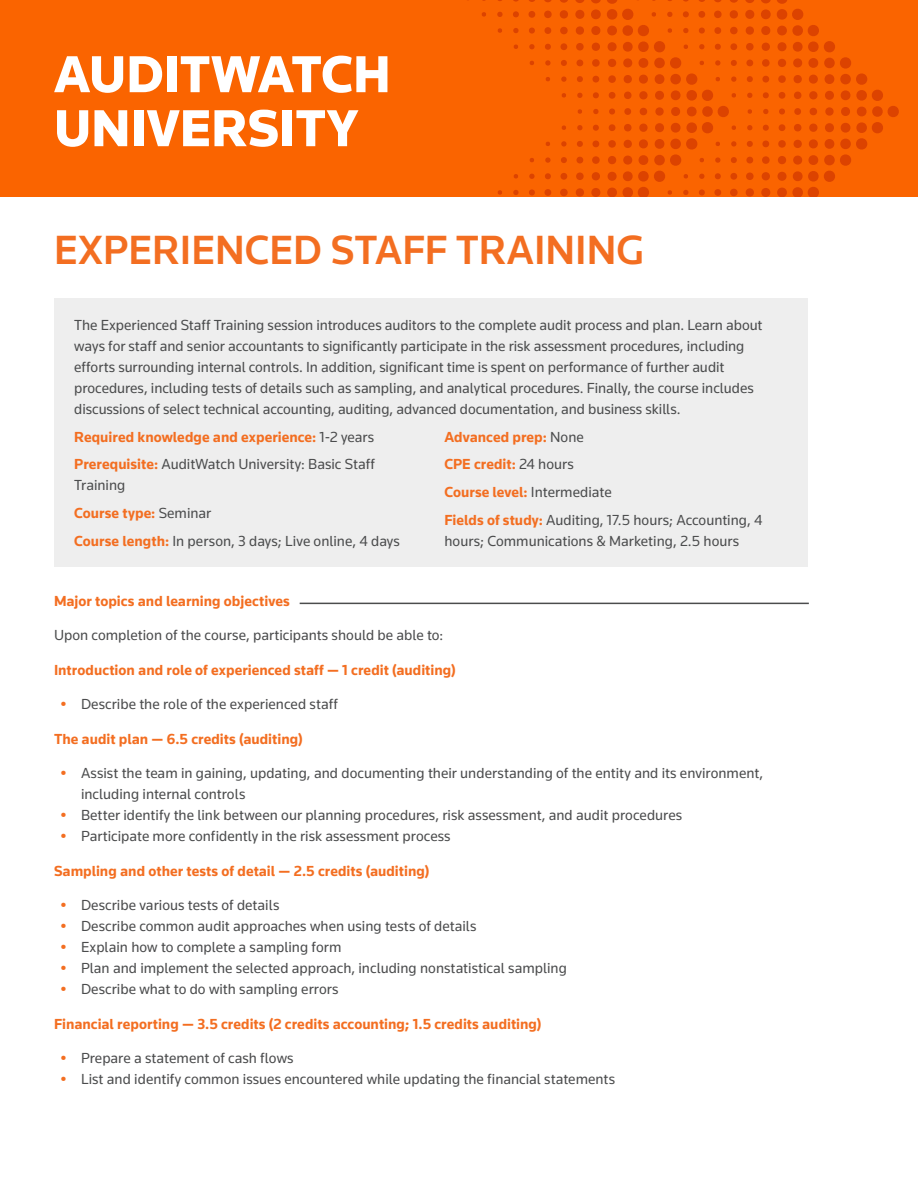
<style>
.page{position:relative;width:918px;height:1188px;background:#fff}
.page>*{position:absolute;margin:0;border:0;box-sizing:border-box;transform-origin:0 0}
.t1{font:900 54px/54px "Knowledge 2017";color:#fff}
.t2{font:500 42px "Knowledge 2017";color:#f36e21}
.Body_copy{font:15px/21px "Knowledge 2017";color:#4b4c4d}
.Section_Heads{font:700 15px "Knowledge 2017";color:#f36e21}
.Body_copy-2{font:700 15px "Knowledge 2017";letter-spacing:.005em;color:#f36e21}
.s1{font-weight:400;color:#4b4c4d}
.s2{font-weight:700;color:#f36e21}
</style>
<div class="page">
<div style="left:0;top:0;width:918px;height:197px;background:#fa6400"></div>
<svg style="left:467px;top:0;width:432px;height:197px"></svg>
<div style="left:54px;top:298px;width:754px;height:268px;background:#eee"></div>
<hr style="left:300px;top:603px;width:509px;height:1px;background:#4b4c4d">
<p class="t1" style="left:54px;top:46px;width:338px">AUDITWATCH<br>UNIVERSITY</p>
<p class="t2" style="left:54px;top:224px;width:592px">EXPERIENCED STAFF TRAINING</p>
<p class="Body_copy" style="left:74px;top:314px;width:690px">The Experienced Staff Training session introduces auditors to the complete audit process and plan. Learn about ways for staff and senior accountants to significantly participate in the risk assessment procedures, including efforts surrounding internal controls. In addition, significant time is spent on performance of further audit procedures, including tests of details such as sampling, and analytical procedures. Finally, the course includes discussions of select technical accounting, auditing, advanced documentation, and business skills.</p>
<p class="Body_copy-2" style="left:74px;top:427px;width:302px">Required knowledge and experience: <span class="s1">1-2 years</span></p>
<p class="Body_copy" style="left:74px;top:454px;width:302px"><span class="s2">Prerequisite:</span> AuditWatch University: Basic Staff<br>Training</p>
<p class="Body_copy-2" style="left:74px;top:504px;width:139px">Course type: <span class="s1">Seminar</span></p>
<p class="Body_copy" style="left:74px;top:530px;width:327px"><span class="s2">Course length:</span> In person, 3 days; Live online, 4 days</p>
<p class="Body_copy-2" style="left:444px;top:427px;width:141px">Advanced prep: <span class="s1">None</span></p>
<p class="Body_copy-2" style="left:444px;top:455px;width:131px">CPE credit: <span class="s1">24 hours</span></p>
<p class="Body_copy-2" style="left:444px;top:483px;width:169px">Course level: <span class="s1">Intermediate</span></p>
<p class="Body_copy" style="left:444px;top:509px;width:320px"><span class="s2">Fields of study:</span> Auditing, 17.5 hours; Accounting, 4 hours; Communications &amp; Marketing, 2.5 hours</p>
<p class="Section_Heads" style="left:54px;top:591px;width:237px">Major topics and learning objectives</p>
<p class="Body_copy" style="left:54px;top:624px;width:391px">Upon completion of the course, participants should be able to:</p>
<p class="Section_Heads" style="left:54px;top:661px;width:403px">Introduction and role of experienced staff — 1 credit (auditing)</p>
<p class="Body_copy" style="left:61px;top:694px;width:279px"><span class="s2">•</span> Describe the role of the experienced staff</p>
<p class="Section_Heads" style="left:54px;top:730px;width:250px">The audit plan — 6.5 credits (auditing)</p>
<p class="Body_copy" style="left:81px;top:763px;width:684px;text-indent:-20px"><span class="s2">•</span> Assist the team in gaining, updating, and documenting their understanding of the entity and its environment, including internal controls</p>
<p class="Body_copy" style="left:61px;top:805px;width:623px"><span class="s2">•</span> Better identify the link between our planning procedures, risk assessment, and audit procedures</p>
<p class="Body_copy" style="left:61px;top:826px;width:391px"><span class="s2">•</span> Participate more confidently in the risk assessment process</p>
<p class="Section_Heads" style="left:54px;top:862px;width:377px">Sampling and other tests of detail — 2.5 credits (auditing)</p>
<p class="Body_copy" style="left:61px;top:895px;width:220px"><span class="s2">•</span> Describe various tests of details</p>
<p class="Body_copy" style="left:61px;top:916px;width:417px"><span class="s2">•</span> Describe common audit approaches when using tests of details</p>
<p class="Body_copy" style="left:61px;top:937px;width:282px"><span class="s2">•</span> Explain how to complete a sampling form</p>
<p class="Body_copy" style="left:61px;top:958px;width:508px"><span class="s2">•</span> Plan and implement the selected approach, including nonstatistical sampling</p>
<p class="Body_copy" style="left:61px;top:979px;width:279px"><span class="s2">•</span> Describe what to do with sampling errors</p>
<p class="Section_Heads" style="left:54px;top:1015px;width:489px">Financial reporting — 3.5 credits (2 credits accounting; 1.5 credits auditing)</p>
<p class="Body_copy" style="left:61px;top:1048px;width:234px"><span class="s2">•</span> Prepare a statement of cash flows</p>
<p class="Body_copy" style="left:61px;top:1069px;width:556px"><span class="s2">•</span> List and identify common issues encountered while updating the financial statements</p>
</div>
